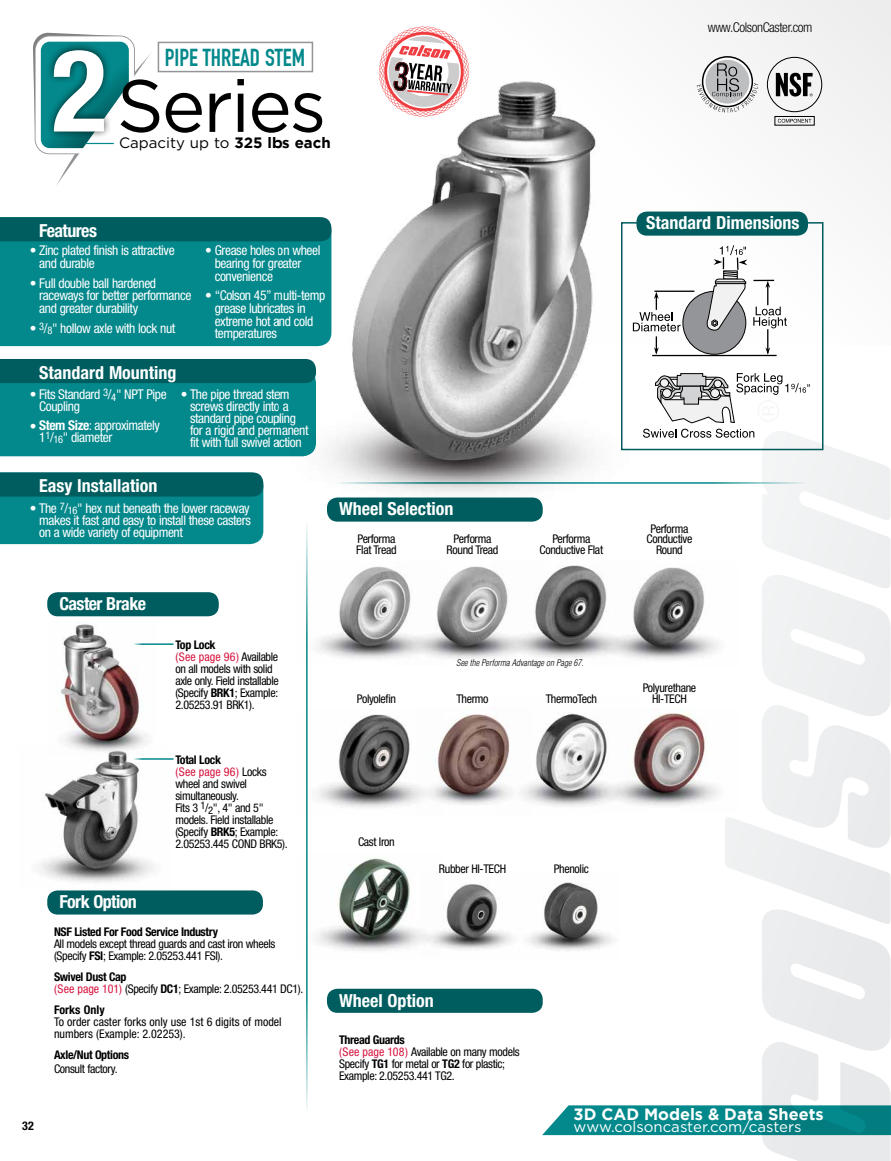
<style>
.page{position:relative;width:891px;height:1161px;background:#fff}
.page>*{position:absolute;margin:0;border:0;box-sizing:border-box;transform-origin:0 0}
.t1{font:700 condensed 114.75px "Helvetica Neue";color:#fff}
.t2{font:73.8px "Gotham";letter-spacing:-.03em;color:#000}
.t3{font:700 24px "DIN Condensed";color:#03888b}
.t4{font:700 condensed 18px "Helvetica Neue";color:#fff}
.t5{font:700 condensed 18px "Helvetica Neue";letter-spacing:-.03em;color:#fff}
.t6{font:700 16.35px "Gotham";color:#fff}
.t7{font:15px "Gotham";color:#fff}
.t8{font:15px "Gotham";color:#000}
.t9{font:condensed 13.5px/12px "Helvetica Neue";letter-spacing:-.03em;color:#fff}
.t10{font:300 condensed 13.5px "Helvetica Neue";letter-spacing:-.03em;color:#000}
.t11{font:condensed 12px/12px "Helvetica Neue";letter-spacing:-.03em;color:#000}
.t12{font:condensed 12px/12px "Helvetica Neue";color:#000}
.t13{font:700 condensed 12px "Helvetica Neue";letter-spacing:-.03em;color:#000}
.t14{font:700 condensed 12px "Helvetica Neue";color:#000}
.t15{font:italic 300 condensed 9px "Helvetica";color:#000}
.s1{color:#03888b}
.s2{font-weight:700}
.s3{color:#d7143f}
</style>
<div class="page">
<img style="left:33px;top:33px;width:101px;height:14px">
<svg style="left:36px;top:36px;width:98px;height:117px"></svg>
<div style="left:46px;top:42px;width:66px;height:97px;background:#000;opacity:.75"></div>
<div style="left:158px;top:42px;width:155px;height:30px;border:2px solid #939598"></div>
<div style="left:480px;top:0;width:411px;height:346px;background:#f8f8f8"></div>
<svg style="left:725px;top:445px;width:166px;height:716px;fill:#f0f1f2"></svg>
<div style="left:0;top:244px;width:279px;height:102px;background:#03888b"></div>
<svg style="left:0;top:47px;width:314px;height:197px"></svg>
<hr style="left:332px;top:482px;width:474px;height:2px;background:#03888b">
<hr style="left:306px;top:517px;width:2px;height:595px;background:#03888b">
<div style="left:47px;top:890px;width:216px;height:25px;background:#005d5f;border-radius:11px"></div>
<svg style="left:0;top:359px;width:279px;height:97px;background:#027d80"></svg>
<svg style="left:0;top:472px;width:263px;height:72px;background:#037a7d"></svg>
<div style="left:621px;top:222px;width:203px;height:228px;background:#fff;border:2px solid #005d5f"></div>
<div style="left:636px;top:212px;width:172px;height:24px;background:#005d5f;border-radius:11px"></div>
<hr style="left:655px;top:291px;width:39px;height:1px;background:#000">
<hr style="left:653px;top:355px;width:123px;height:1px;background:#000">
<svg style="left:676px;top:429px;width:78px;height:9px"></svg>
<svg style="left:753px;top:280px;width:34px;height:75px"></svg>
<svg style="left:676px;top:324px;width:5px;height:7px"></svg>
<svg style="left:676px;top:373px;width:134px;height:50px"></svg>
<div style="left:683px;top:291px;width:63px;height:63px;background:#939598;border-radius:50%"></div>
<svg style="left:704px;top:245px;width:43px;height:87px"></svg>
<div style="left:47px;top:592px;width:172px;height:24px;background:#005d5f;border-radius:11px"></div>
<img style="left:58px;top:624px;width:89px;height:122px">
<hr style="left:131px;top:643px;width:42px;height:2px;background:#03888b">
<img style="left:39px;top:746px;width:114px;height:137px">
<hr style="left:131px;top:758px;width:42px;height:2px;background:#03888b">
<img style="left:640px;top:563px;width:98px;height:104px">
<img style="left:306px;top:853px;width:114px;height:104px">
<img style="left:306px;top:561px;width:89px;height:104px">
<img style="left:395px;top:566px;width:99px;height:93px">
<img style="left:494px;top:565px;width:146px;height:94px">
<img style="left:420px;top:882px;width:193px;height:69px">
<img style="left:641px;top:708px;width:97px;height:105px">
<img style="left:306px;top:710px;width:111px;height:104px">
<img style="left:417px;top:714px;width:78px;height:91px">
<img style="left:495px;top:713px;width:146px;height:93px">
<div style="left:327px;top:989px;width:216px;height:24px;background:#005d5f;border-radius:11px"></div>
<svg style="left:703px;top:57px;width:49px;height:50px"></svg>
<div style="left:706px;top:60px;width:43px;height:44px;background:#bcbec0;border-radius:50%"></div>
<svg style="left:697px;top:63px;width:61px;height:50px"></svg>
<div style="left:767px;top:57px;width:55px;height:55px;border:1px solid #000;border-radius:50%"></div>
<svg style="left:776px;top:73px;width:37px;height:24px"></svg>
<div style="left:775px;top:116px;width:39px;height:9px;border:1px solid #000"></div>
<svg style="left:778px;top:119px;width:33px;height:4px"></svg>
<svg style="left:379px;top:26px;width:90px;height:44px"></svg>
<img style="left:279px;top:70px;width:397px;height:455px">
<svg style="left:542px;top:1105px;width:349px;height:30px;background:#0f8a8d"></svg>
<h3 class="t3" style="left:165px;top:43px;width:142px">PIPE THREAD STEM</h3>
<h1 class="t1" style="left:52px;top:21px;width:57px">2</h1>
<p class="t8" style="left:83px;top:134px;width:249px"><span class="s1">—</span>Capacity up to <span class="s2">325 lbs each</span></p>
<h2 class="t2" style="left:117px;top:65px;width:211px">Series</h2>
<p class="t10" style="left:708px;top:19px;width:106px">www.ColsonCaster.com</p>
<h3 class="t5" style="left:39px;top:220px;width:59px">Features</h3>
<p class="t9" style="left:39px;top:257px;width:57px">and durable</p>
<p class="t9" style="left:39px;top:289px;width:154px;line-height:12.8px">raceways for better performance and greater durability</p>
<p class="t9" style="left:30px;top:244px;width:146px">• Zinc plated finish is attractive</p>
<p class="t9" style="left:30px;top:277px;width:128px">• Full double ball hardened</p>
<p class="t9" style="left:30px;top:322px;width:147px">• <sup>3</sup>/<sub>8</sub>" hollow axle with lock nut</p>
<h3 class="t4" style="left:39px;top:362px;width:139px">Standard Mounting</h3>
<p class="t9" style="left:205px;top:244px;width:117px">• Grease holes on wheel</p>
<p class="t9" style="left:205px;top:289px;width:122px">• “Colson 45” multi-temp</p>
<p class="t9" style="left:215px;top:257px;width:88px;line-height:12.8px">bearing for greater convenience</p>
<p class="t9" style="left:215px;top:302px;width:100px;line-height:12.8px">grease lubricates in extreme hot and cold temperatures</p>
<p class="t9" style="left:30px;top:388px;width:261px">• Fits Standard <sup>3</sup>/<sub>4</sub>" NPT Pipe • The pipe thread stem</p>
<p class="t9" style="left:30px;top:421px;width:8px">•</p>
<p class="t9" style="left:39px;top:397px;width:122px;line-height:18.8px">Coupling<br><span class="s2">Stem Size</span>: approximately</p>
<p class="t9" style="left:39px;top:431px;width:75px">1<sup>1</sup>/<sub>16</sub>" diameter</p>
<p class="t9" style="left:190px;top:400px;width:120px">screws directly into a standard pipe coupling for a rigid and permanent fit with full swivel action</p>
<h3 class="t4" style="left:39px;top:475px;width:120px">Easy Installation</h3>
<p class="t9" style="left:39px;top:502px;width:213px;text-align:justify;text-indent:-9px">• The <sup>7</sup>/<sub>16</sub>" hex nut beneath the lower raceway makes it fast and easy to install these casters on a wide variety of equipment</p>
<h3 class="t4" style="left:339px;top:498px;width:116px">Wheel Selection</h3>
<p class="t11" style="left:356px;top:534px;width:42px;line-height:10.5px">Performa<br>Flat Tread</p>
<p class="t11" style="left:447px;top:534px;width:53px;line-height:10.5px;text-align:center">Performa<br>Round Tread</p>
<p class="t11" style="left:540px;top:534px;width:65px;line-height:10.5px;text-align:center">Performa<br>Conductive Flat</p>
<h3 class="t5" style="left:59px;top:593px;width:88px">Caster Brake</h3>
<p class="t11" style="left:175px;top:639px;width:105px"><span class="s2">Top Lock<br></span><span class="s3">(See page 96)</span> Available on all models with solid axle only. Field installable (Specify <span class="s2">BRK1</span>; Example:<br>2.05253.91 BRK1).</p>
<p class="t11" style="left:357px;top:692px;width:41px">Polyolefin</p>
<p class="t15" style="left:456px;top:657px;width:129px">See the Performa Advantage on Page 67.</p>
<p class="t11" style="left:456px;top:692px;width:34px">Thermo</p>
<p class="t11" style="left:546px;top:692px;width:53px">ThermoTech</p>
<h3 class="t4" style="left:646px;top:212px;width:155px">Standard Dimensions</h3>
<p class="t11" style="left:647px;top:523px;width:47px;line-height:10.5px;text-align:center">Performa<br>Conductive<br>Round</p>
<p class="t11" style="left:643px;top:683px;width:55px;line-height:10.5px;text-align:center">Polyurethane<br>HI-TECH</p>
<p class="t13" style="left:22px;top:1119px;width:13px">32</p>
<h3 class="t5" style="left:59px;top:891px;width:79px">Fork Option</h3>
<p class="t11" style="left:175px;top:754px;width:114px"><span class="s2">Total Lock<br></span><span class="s3">(See page 96)</span> Locks wheel and swivel simultaneously.<br>Fits 3 <sup>1</sup>/<sub>2</sub>", 4" and 5" models. Field installable (Specify <span class="s2">BRK5</span>; Example:<br>2.05253.445 COND BRK5).</p>
<p class="t13" style="left:54px;top:925px;width:166px">NSF Listed For Food Service Industry</p>
<p class="t11" style="left:54px;top:938px;width:223px">All models except thread guards and cast iron wheels (Specify <span class="s2">FSI</span>; Example: 2.05253.441 FSI).</p>
<p class="t11" style="left:54px;top:970px;width:251px"><span class="s2">Swivel Dust Cap<br></span><span class="s3">(See page 101)</span> (Specify <span class="s2">DC1</span>; Example: 2.05253.441 DC1).</p>
<p class="t14" style="left:54px;top:1003px;width:52px">Forks Only</p>
<p class="t12" style="left:54px;top:1016px;width:229px">To order caster forks only use 1st 6 digits of model numbers (Example: 2.02253).</p>
<p class="t13" style="left:54px;top:1047px;width:77px">Axle/Nut Options</p>
<p class="t11" style="left:54px;top:1063px;width:65px">Consult factory.</p>
<p class="t11" style="left:358px;top:836px;width:38px">Cast Iron</p>
<p class="t11" style="left:439px;top:863px;width:69px">Rubber HI-TECH</p>
<p class="t11" style="left:554px;top:863px;width:37px">Phenolic</p>
<h3 class="t4" style="left:339px;top:989px;width:96px">Wheel Option</h3>
<p class="t11" style="left:339px;top:1034px;width:182px"><span class="s2">Thread Guards<br></span><span class="s3">(See page 108)</span> Available on many models<br>Specify <span class="s2">TG1</span> for metal or <span class="s2">TG2</span> for plastic;<br>Example: 2.05253.441 TG2.</p>
<h3 class="t6" style="left:574px;top:1105px;width:252px">3D CAD Models &amp; Data Sheets</h3>
<p class="t7" style="left:574px;top:1119px;width:230px">www.colsoncaster.com/casters</p>
</div>
